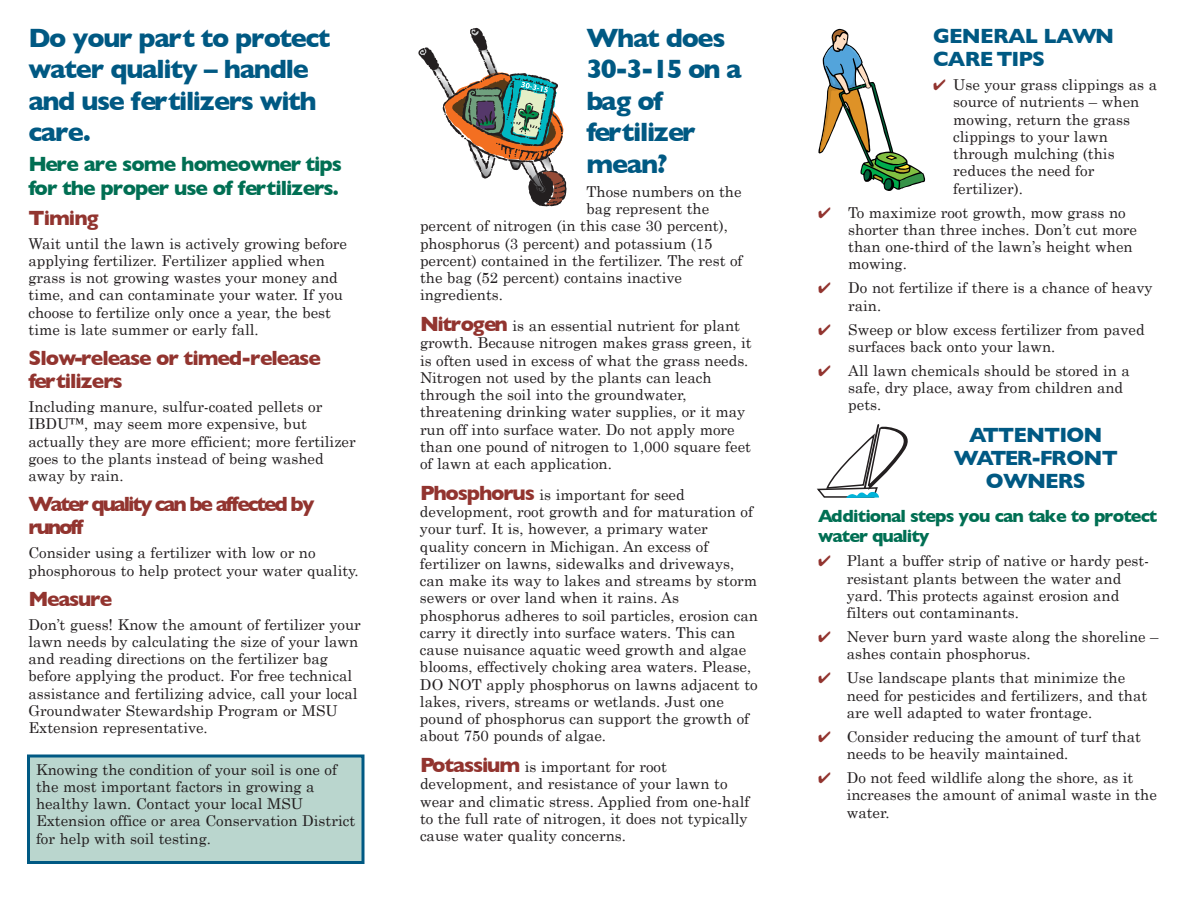
<style>
.page{position:relative;width:1188px;height:918px;background:#fff}
.page>*{position:absolute;margin:0;border:0;box-sizing:border-box;transform-origin:0 0}
.t1{font:700 27px/31.5px "Gill Sans";letter-spacing:-.05em;color:#005983}
.t2{font:700 21px/23.2px "Gill Sans";letter-spacing:-.05em;color:#006f53}
.t3{font:700 21px/23.2px "Gill Sans";letter-spacing:-.05em;color:#92342f}
.t4{font:700 21px/23.2px "Gill Sans";letter-spacing:-.045em;color:#005983}
.t5{font:700 21px/23.2px "Gill Sans";letter-spacing:-.1em;color:#92342f}
.t6{font:700 18px/20.2px "Gill Sans";letter-spacing:-.05em;color:#006f53}
.t7{font:15px/17.2px "Century Schoolbook";color:#231f20}
.s1{font-family:"Gill Sans";font-weight:700;font-size:21px;color:#92342f}
.s2{color:#92342f}
</style>
<div class="page">
<div style="left:28px;top:756px;width:335px;height:106px;background:#bad6ce"></div>
<div style="left:27px;top:754px;width:337px;height:110px;border:3px solid #005983"></div>
<svg style="left:418px;top:28px;width:148px;height:178px"></svg>
<svg style="left:818px;top:29px;width:107px;height:162px"></svg>
<svg style="left:817px;top:424px;width:90px;height:74px"></svg>
<h1 class="t1" style="left:28px;top:22px;width:303px">Do your part to protect water quality – handle and use fertilizers with care.</h1>
<h2 class="t2" style="left:28px;top:153px;width:315px">Here are some homeowner tips for the proper use of fertilizers.</h2>
<h2 class="t3" style="left:28px;top:206px;width:72px">Timing</h2>
<p class="t7" style="left:28px;top:234px;width:320px">Wait until the lawn is actively growing before applying fertilizer. Fertilizer applied when grass is not growing wastes your money and time, and can contaminate your water. If you choose to fertilize only once a year, the best time is late summer or early fall.</p>
<h2 class="t3" style="left:28px;top:346px;width:294px">Slow-release or timed-release fertilizers</h2>
<p class="t7" style="left:28px;top:398px;width:329px">Including manure, sulfur-coated pellets or IBDU™, may seem more expensive, but actually they are more efficient; more fertilizer goes to the plants instead of being washed away by rain.</p>
<h2 class="t5" style="left:28px;top:492px;width:288px">Water quality can be affected by runoff</h2>
<p class="t7" style="left:28px;top:544px;width:332px">Consider using a fertilizer with low or no phosphorous to help protect your water quality.</p>
<h2 class="t3" style="left:28px;top:587px;width:86px">Measure</h2>
<p class="t7" style="left:28px;top:615px;width:334px">Don’t guess! Know the amount of fertilizer your lawn needs by calculating the size of your lawn and reading directions on the fertilizer bag before applying the product. For free technical assistance and fertilizing advice, call your local Groundwater Stewardship Program or MSU Extension representative.</p>
<p class="t7" style="left:36px;top:760px;width:321px">Knowing the condition of your soil is one of the most important factors in growing a healthy lawn. Contact your local MSU Extension office or area Conservation District for help with soil testing.</p>
<h1 class="t1" style="left:586px;top:22px;width:157px">What does<br>30-3-15 on a bag of fertilizer mean?</h1>
<p class="t7" style="left:586px;top:183px;width:157px">Those numbers on the</p>
<p class="t7" style="left:586px;top:200px;width:124px">bag represent the</p>
<p class="t7" style="left:420px;top:217px;width:309px">percent of nitrogen (in this case 30 percent),</p>
<p class="t7" style="left:420px;top:234px;width:294px">phosphorus (3 percent) and potassium (15</p>
<p class="t7" style="left:420px;top:252px;width:324px">percent) contained in the fertilizer. The rest of</p>
<p class="t7" style="left:420px;top:269px;width:264px">the bag (52 percent) contains inactive</p>
<p class="t7" style="left:420px;top:286px;width:85px">ingredients.</p>
<p class="t7" style="left:420px;top:317px;width:333px"><span class="s1">Nitrogen</span> is an essential nutrient for plant growth. Because nitrogen makes grass green, it is often used in excess of what the grass needs.<br>Nitrogen not used by the plants can leach through the soil into the groundwater, threatening drinking water supplies, or it may run off into surface water. Do not apply more than one pound of nitrogen to 1,000 square feet of lawn at each application.</p>
<p class="t7" style="left:420px;top:486px;width:340px"><span class="s1">Phosphorus</span> is important for seed development, root growth and for maturation of your turf. It is, however, a primary water quality concern in Michigan. An excess of fertilizer on lawns, sidewalks and driveways, can make its way to lakes and streams by storm sewers or over land when it rains. As phosphorus adheres to soil particles, erosion can carry it directly into surface waters. This can cause nuisance aquatic weed growth and algae blooms, effectively choking area waters. Please, DO NOT apply phosphorus on lawns adjacent to lakes, rivers, streams or wetlands. Just one pound of phosphorus can support the growth of about 750 pounds of algae.</p>
<p class="t7" style="left:420px;top:758px;width:331px"><span class="s1">Potassium</span> is important for root development, and resistance of your lawn to wear and climatic stress. Applied from one-half to the full rate of nitrogen, it does not typically cause water quality concerns.</p>
<h2 class="t4" style="left:933px;top:24px;width:183px">GENERAL LAWN<br>CARE TIPS</h2>
<p class="t7" style="left:953px;top:76px;width:205px;text-indent:-20px"><span class="s2">✔</span> Use your grass clippings as a source of nutrients – when mowing, return the grass clippings to your lawn through mulching (this reduces the need for fertilizer).</p>
<p class="t7" style="left:848px;top:203px;width:290px;text-indent:-30px"><span class="s2">✔</span> To maximize root growth, mow grass no shorter than three inches. Don’t cut more than one-third of the lawn’s height when mowing.</p>
<p class="t7" style="left:848px;top:279px;width:306px;text-indent:-30px"><span class="s2">✔</span> Do not fertilize if there is a chance of heavy rain.</p>
<p class="t7" style="left:848px;top:320px;width:298px;text-indent:-30px"><span class="s2">✔</span> Sweep or blow excess fertilizer from paved surfaces back onto your lawn.</p>
<p class="t7" style="left:848px;top:361px;width:283px;text-indent:-30px"><span class="s2">✔</span> All lawn chemicals should be stored in a safe, dry place, away from children and pets.</p>
<h2 class="t4" style="left:954px;top:423px;width:166px;text-align:center">ATTENTION<br>WATER-FRONT<br>OWNERS</h2>
<p class="t6" style="left:818px;top:506px;width:341px">Additional steps you can take to protect water quality</p>
<p class="t7" style="left:847px;top:552px;width:304px;text-indent:-28px"><span class="s2">✔</span> Plant a buffer strip of native or hardy pest&shy;resistant plants between the water and yard. This protects against erosion and filters out contaminants.</p>
<p class="t7" style="left:847px;top:628px;width:313px;text-indent:-28px"><span class="s2">✔</span> Never burn yard waste along the shoreline – ashes contain phosphorus.</p>
<p class="t7" style="left:847px;top:669px;width:302px;text-indent:-28px"><span class="s2">✔</span> Use landscape plants that minimize the need for pesticides and fertilizers, and that are well adapted to water frontage.</p>
<p class="t7" style="left:847px;top:727px;width:296px;text-indent:-28px"><span class="s2">✔</span> Consider reducing the amount of turf that needs to be heavily maintained.</p>
<p class="t7" style="left:847px;top:769px;width:312px;text-indent:-28px"><span class="s2">✔</span> Do not feed wildlife along the shore, as it increases the amount of animal waste in the water.</p>
</div>
